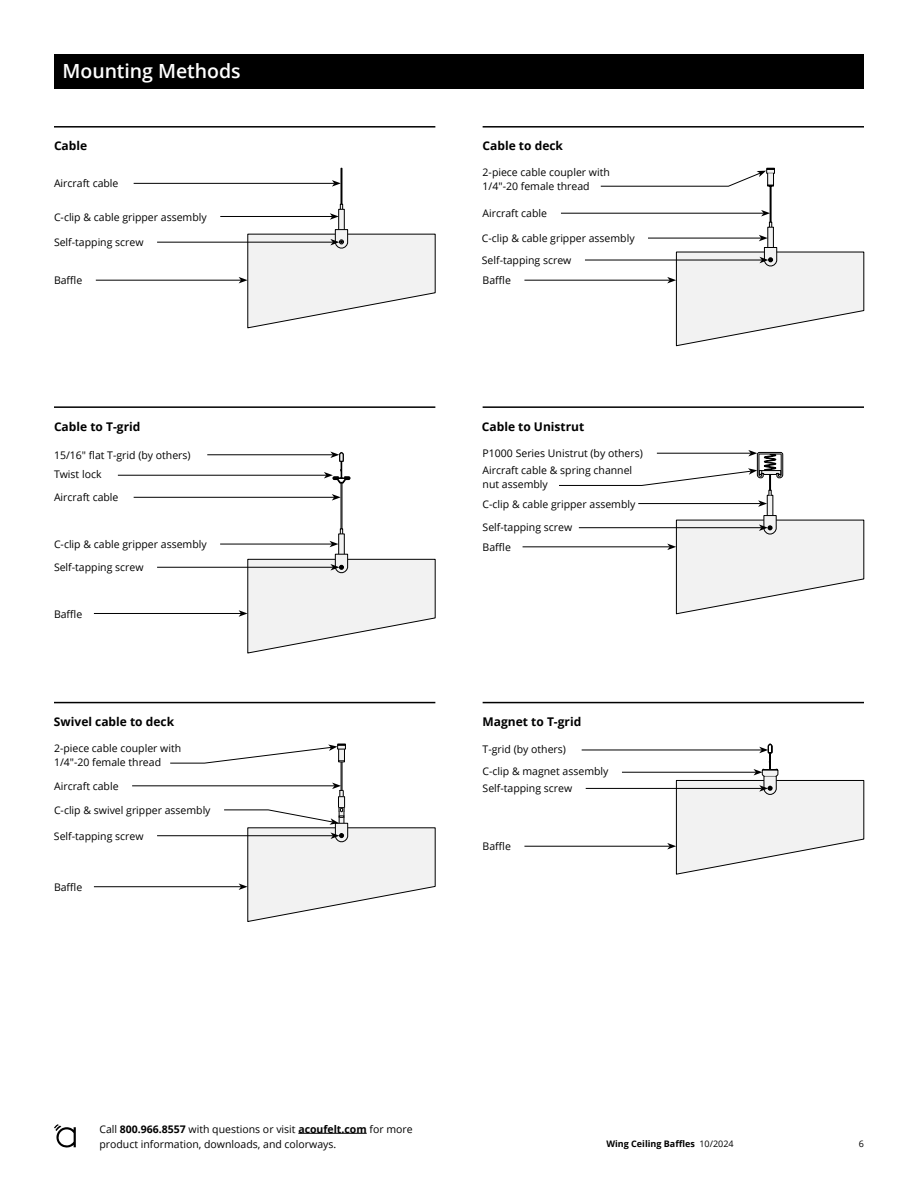
<style>
.page{position:relative;width:918px;height:1188px;background:#fff}
.page>*{position:absolute;margin:0;border:0;box-sizing:border-box;transform-origin:0 0}
.t1{font:600 19.5px "Open Sans";letter-spacing:-.005em;color:#fff}
.t2{font:700 12px "Open Sans";color:#000}
.t3{font:10.5px/13.5px "Open Sans";color:#000}
.t4{font:700 9px "Open Sans";color:#000}
.t5{font:9px "Open Sans";color:#000}
.s1{font-weight:700}
.s2{font-weight:400}
</style>
<div class="page">
<hr style="left:298px;top:1133px;width:69px;height:1px;background:#000">
<svg style="left:54px;top:1124px;width:22px;height:24px"></svg>
<div style="left:341px;top:168px;width:1px;height:36px;border:1px solid #000"></div>
<hr style="left:54px;top:406px;width:381px;height:2px;background:#000">
<hr style="left:483px;top:406px;width:381px;height:2px;background:#000">
<hr style="left:54px;top:702px;width:381px;height:1px;background:#000">
<hr style="left:483px;top:702px;width:381px;height:1px;background:#000">
<hr style="left:54px;top:126px;width:381px;height:2px;background:#000">
<hr style="left:483px;top:126px;width:381px;height:2px;background:#000">
<hr style="left:134px;top:183px;width:200px;height:1px;background:#000">
<svg style="left:332px;top:180px;width:9px;height:7px"></svg>
<hr style="left:96px;top:280px;width:145px;height:1px;background:#000">
<hr style="left:220px;top:216px;width:112px;height:1px;background:#000">
<hr style="left:157px;top:242px;width:176px;height:1px;background:#000">
<svg style="left:239px;top:204px;width:197px;height:124px"></svg>
<hr style="left:94px;top:613px;width:147px;height:1px;background:#000">
<hr style="left:220px;top:544px;width:112px;height:1px;background:#000">
<hr style="left:134px;top:497px;width:200px;height:1px;background:#000">
<hr style="left:118px;top:475px;width:208px;height:1px;background:#000">
<hr style="left:207px;top:455px;width:126px;height:1px;background:#000">
<hr style="left:157px;top:567px;width:176px;height:1px;background:#000">
<svg style="left:239px;top:452px;width:197px;height:201px"></svg>
<hr style="left:582px;top:750px;width:180px;height:1px;background:#000">
<hr style="left:622px;top:772px;width:134px;height:1px;background:#000">
<hr style="left:524px;top:846px;width:146px;height:1px;background:#000">
<hr style="left:586px;top:788px;width:176px;height:1px;background:#000">
<svg style="left:667px;top:744px;width:197px;height:131px"></svg>
<hr style="left:94px;top:886px;width:147px;height:1px;background:#000">
<hr style="left:132px;top:786px;width:203px;height:1px;background:#000">
<hr style="left:157px;top:835px;width:176px;height:1px;background:#000">
<svg style="left:170px;top:744px;width:266px;height:178px"></svg>
<hr style="left:523px;top:547px;width:147px;height:1px;background:#000">
<svg style="left:559px;top:450px;width:305px;height:164px"></svg>
<hr style="left:561px;top:213px;width:203px;height:1px;background:#000">
<hr style="left:585px;top:260px;width:177px;height:1px;background:#000">
<hr style="left:524px;top:280px;width:146px;height:1px;background:#000">
<svg style="left:600px;top:168px;width:264px;height:178px"></svg>
<div style="left:54px;top:54px;width:810px;height:34px;background:#000"></div>
<h1 class="t1" style="left:63px;top:57px;width:180px">Mounting Methods</h1>
<p class="t2" style="left:54px;top:137px;width:35px">Cable</p>
<p class="t2" style="left:483px;top:137px;width:82px">Cable to deck</p>
<p class="t3" style="left:54px;top:176px;width:66px">Aircraft cable</p>
<p class="t3" style="left:54px;top:210px;width:154px">C-clip &amp; cable gripper assembly</p>
<p class="t3" style="left:54px;top:235px;width:91px">Self-tapping screw</p>
<p class="t3" style="left:54px;top:273px;width:30px">Baffle</p>
<p class="t2" style="left:54px;top:418px;width:88px">Cable to T-grid</p>
<p class="t3" style="left:54px;top:448px;width:138px">15/16" flat T-grid (by others)</p>
<p class="t3" style="left:54px;top:468px;width:49px">Twist lock</p>
<p class="t3" style="left:54px;top:490px;width:66px">Aircraft cable</p>
<p class="t3" style="left:54px;top:537px;width:154px">C-clip &amp; cable gripper assembly</p>
<p class="t3" style="left:54px;top:560px;width:91px">Self-tapping screw</p>
<p class="t3" style="left:54px;top:607px;width:30px">Baffle</p>
<p class="t2" style="left:54px;top:713px;width:122px">Swivel cable to deck</p>
<p class="t3" style="left:54px;top:741px;width:129px">2-piece cable coupler with<br>1/4"-20 female thread</p>
<p class="t3" style="left:54px;top:779px;width:66px">Aircraft cable</p>
<p class="t3" style="left:54px;top:803px;width:158px">C-clip &amp; swivel gripper assembly</p>
<p class="t3" style="left:54px;top:829px;width:91px">Self-tapping screw</p>
<p class="t3" style="left:54px;top:880px;width:30px">Baffle</p>
<p class="t3" style="left:483px;top:165px;width:129px">2-piece cable coupler with<br>1/4"-20 female thread</p>
<p class="t3" style="left:483px;top:206px;width:66px">Aircraft cable</p>
<p class="t3" style="left:482px;top:227px;width:154px;line-height:21.9px">C-clip &amp; cable gripper assembly<br>Self-tapping screw</p>
<p class="t3" style="left:483px;top:273px;width:30px">Baffle</p>
<p class="t2" style="left:482px;top:418px;width:104px">Cable to Unistrut</p>
<p class="t3" style="left:483px;top:446px;width:162px">P1000 Series Unistrut (by others)</p>
<p class="t3" style="left:483px;top:463px;width:151px">Aircraft cable &amp; spring channel nut assembly</p>
<p class="t3" style="left:483px;top:497px;width:154px">C-clip &amp; cable gripper assembly</p>
<p class="t3" style="left:483px;top:520px;width:91px">Self-tapping screw</p>
<p class="t3" style="left:483px;top:540px;width:30px">Baffle</p>
<p class="t2" style="left:483px;top:713px;width:100px">Magnet to T-grid</p>
<p class="t3" style="left:483px;top:738px;width:127px;line-height:22.2px">T-grid (by others)<br>C-clip &amp; magnet assembly</p>
<p class="t3" style="left:483px;top:782px;width:91px">Self-tapping screw</p>
<p class="t3" style="left:483px;top:839px;width:30px">Baffle</p>
<p class="t3" style="left:99px;top:1121px;width:315px;line-height:15px">Call <span class="s1">800.966.8557</span> with questions or visit <span class="s1">acoufelt.com</span> for more product information, downloads, and colorways.</p>
<p class="t4" style="left:606px;top:1138px;width:129px">Wing Ceiling Baffles <span class="s2">10/2024</span></p>
<p class="t5" style="left:859px;top:1138px;width:7px">6</p>
</div>
